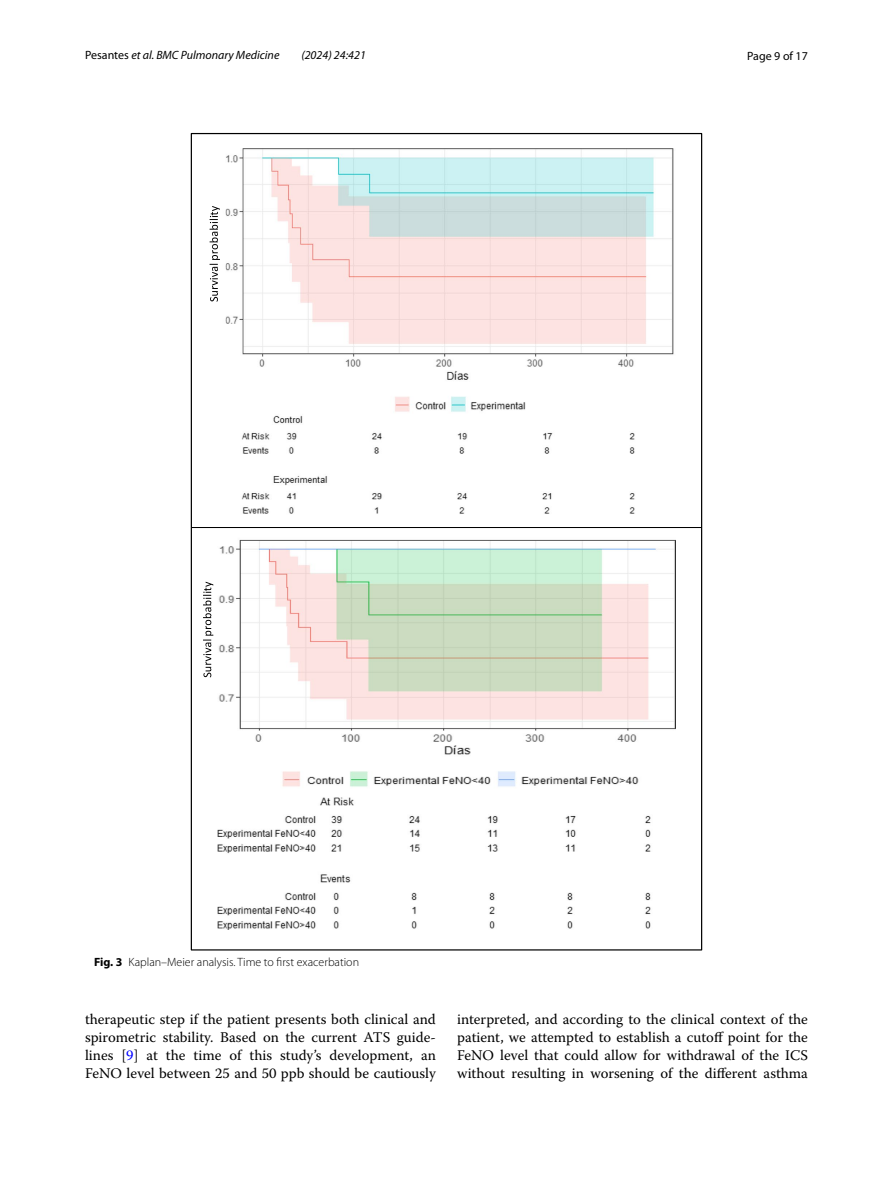
<style>
.page{position:relative;width:893px;height:1187px;background:#fff}
.page>*{position:absolute;margin:0;border:0;box-sizing:border-box;transform-origin:0 0}
.t1{font:14.7px/18px "Warnock Pro";color:#000;text-align:justify}
.t2{font:300 12px "Myriad Pro";color:#000}
.t3{font:italic 12px "Myriad Pro";color:#000}
.t4{font:12px "Myriad Pro";color:#000}
.s1{font-style:normal}
.s2{font-weight:700}
.s3{color:#00f}
</style>
<div class="page">
<img style="left:217px;top:149px;width:458px;height:780px">
<hr style="left:192px;top:527px;width:509px;height:1px;background:#000">
<svg style="left:203px;top:581px;width:10px;height:96px"></svg>
<svg style="left:210px;top:206px;width:10px;height:95px"></svg>
<p class="t3" style="left:85px;top:48px;width:196px"><span class="s1">Pesantes</span> et al. BMC Pulmonary Medicine</p>
<p class="t3" style="left:301px;top:48px;width:66px">(2024) 24:421</p>
<p class="t4" style="left:747px;top:48px;width:62px">Page 9 of 17</p>
<p class="t2" style="left:94px;top:955px;width:267px"><span class="s2">Fig. 3</span> Kaplan–Meier analysis. Time to first exacerbation</p>
<p class="t1" style="left:85px;top:1010px;width:352px">therapeutic step if the patient presents both clinical and spirometric stability. Based on the current ATS guide&shy;lines [<span class="s3">9</span>] at the time of this study’s development, an FeNO level between 25 and 50 ppb should be cautiously</p>
<p class="t1" style="left:457px;top:1010px;width:352px">interpreted, and according to the clinical context of the patient, we attempted to establish a cutoff point for the FeNO level that could allow for withdrawal of the ICS without resulting in worsening of the different asthma</p>
</div>
